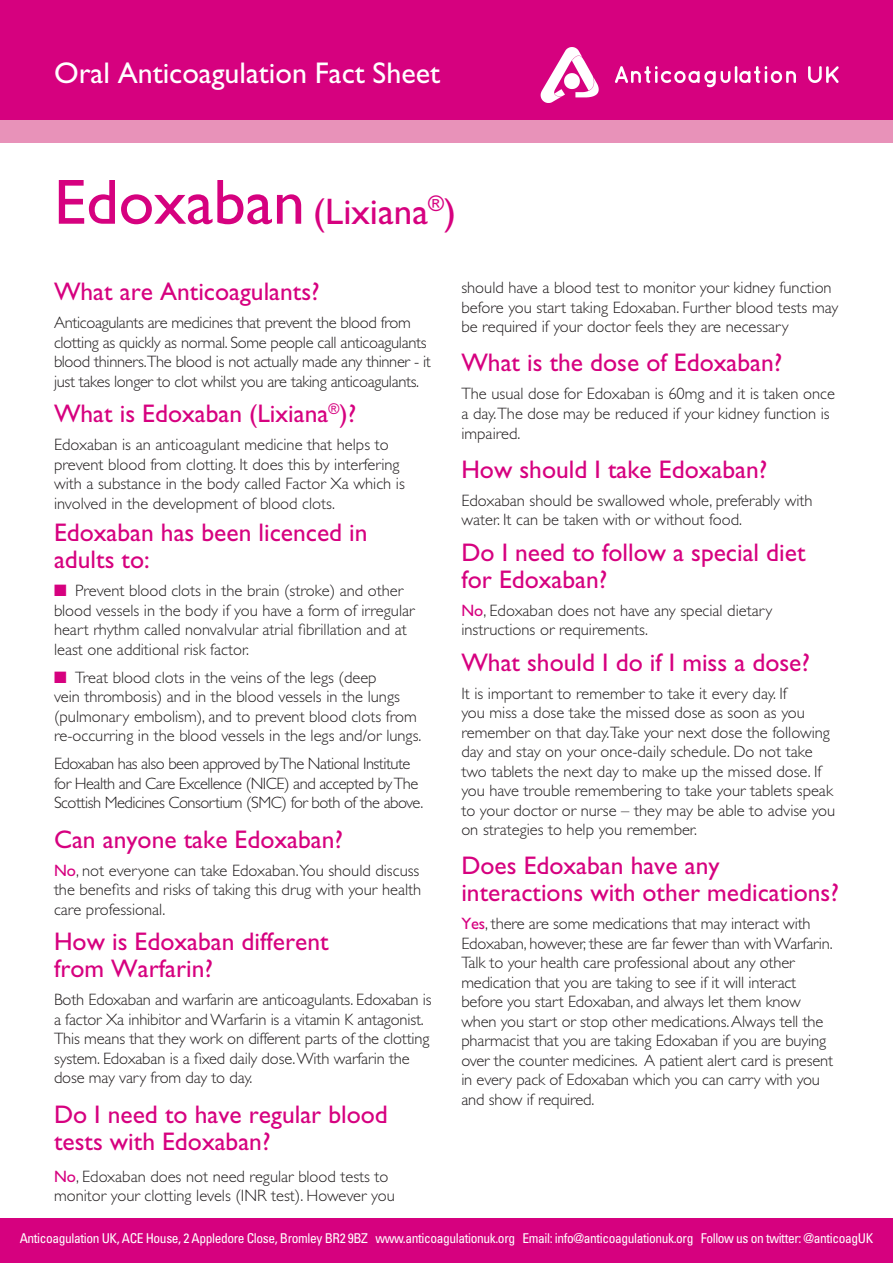
<style>
.page{position:relative;width:893px;height:1263px;background:#fff}
.page>*{position:absolute;margin:0;border:0;box-sizing:border-box;transform-origin:0 0}
.t1{font:37.05px "Gill Sans";color:#d6017f}
.t2{font:30px "Gill Sans";color:#fff}
.t3{font:25.5px/27px "Gill Sans";color:#d6017f}
.t4{font:300 16.5px/19.5px "Gill Sans";color:#231f20}
.t5{font:300 16.5px/19.5px "Gill Sans";letter-spacing:-.02em;color:#231f20}
.t6{font:300 16.5px/19.5px "Gill Sans";letter-spacing:-.03em;color:#231f20}
.t7{font:condensed 13.5px "Univers";letter-spacing:-.03em;color:#fff}
.s1{font-size:64.05px}
.s2{color:#d6017f}
.s3{font-weight:400;color:#d6017f}
</style>
<div class="page">
<div style="left:0;top:15px;width:893px;height:127px;background:#e892b9"></div>
<div style="left:0;top:0;width:893px;height:119px;background:#d6017f"></div>
<div style="left:0;top:1218px;width:893px;height:45px;background:#d6017f"></div>
<img style="left:540px;top:47px;width:299px;height:56px">
<h2 class="t2" style="left:54px;top:56px;width:388px">Oral Anticoagulation Fact Sheet</h2>
<h1 class="t1" style="left:54px;top:190px;width:404px"><span class="s1">Edoxaban</span> (Lixiana<sup>®</sup>)</h1>
<h3 class="t3" style="left:54px;top:278px;width:267px">What are Anticoagulants?</h3>
<p class="t5" style="left:54px;top:313px;width:378px">Anticoagulants are medicines that prevent the blood from clotting as quickly as normal. Some people call anticoagulants blood thinners.The blood is not actually made any thinner - it just takes longer to clot whilst you are taking anticoagulants.</p>
<h3 class="t3" style="left:54px;top:400px;width:304px">What is Edoxaban (Lixiana<sup>®</sup>)?</h3>
<p class="t4" style="left:54px;top:435px;width:352px">Edoxaban is an anticoagulant medicine that helps to prevent blood from clotting. It does this by interfering with a substance in the body called Factor Xa which is involved in the development of blood clots.</p>
<h3 class="t3" style="left:54px;top:519px;width:315px">Edoxaban has been licenced in adults to:</h3>
<p class="t4" style="left:54px;top:581px;width:362px"><span class="s2">■</span> Prevent blood clots in the brain (stroke) and other blood vessels in the body if you have a form of irregular heart rhythm called nonvalvular atrial fibrillation and at least one additional risk factor.</p>
<p class="t4" style="left:54px;top:667px;width:369px"><span class="s2">■</span> Treat blood clots in the veins of the legs (deep<br>vein thrombosis) and in the blood vessels in the lungs (pulmonary embolism), and to prevent blood clots from re-occurring in the blood vessels in the legs and/or lungs.</p>
<p class="t6" style="left:54px;top:754px;width:371px">Edoxaban has also been approved by The National Institute for Health and Care Excellence (NICE) and accepted by The<br>Scottish Medicines Consortium (SMC) for both of the above.</p>
<h3 class="t3" style="left:54px;top:826px;width:290px">Can anyone take Edoxaban?</h3>
<p class="t4" style="left:54px;top:861px;width:369px;text-align:justify"><span class="s3">No</span>, not everyone can take Edoxaban.You should discuss the benefits and risks of taking this drug with your health care professional.</p>
<h3 class="t3" style="left:54px;top:928px;width:276px">How is Edoxaban different from Warfarin?</h3>
<p class="t4" style="left:54px;top:990px;width:379px">Both Edoxaban and warfarin are anticoagulants. Edoxaban is a factor Xa inhibitor and Warfarin is a vitamin K antagonist.<br>This means that they work on different parts of the clotting system. Edoxaban is a fixed daily dose. With warfarin the dose may vary from day to day.</p>
<h3 class="t3" style="left:54px;top:1100px;width:335px">Do I need to have regular blood tests with Edoxaban?</h3>
<p class="t4" style="left:54px;top:1166px;width:342px"><span class="s3">No</span>, Edoxaban does not need regular blood tests to monitor your clotting levels (INR test). However you</p>
<p class="t4" style="left:461px;top:278px;width:379px">should have a blood test to monitor your kidney function before you start taking Edoxaban. Further blood tests may be required if your doctor feels they are necessary</p>
<h3 class="t3" style="left:461px;top:349px;width:322px">What is the dose of Edoxaban?</h3>
<p class="t4" style="left:461px;top:384px;width:375px">The usual dose for Edoxaban is 60mg and it is taken once a day.The dose may be reduced if your kidney function is impaired.</p>
<h3 class="t3" style="left:461px;top:455px;width:307px">How should I take Edoxaban?</h3>
<p class="t4" style="left:461px;top:490px;width:353px">Edoxaban should be swallowed whole, preferably with water. It can be taken with or without food.</p>
<h3 class="t3" style="left:461px;top:538px;width:346px">Do I need to follow a special diet for Edoxaban?</h3>
<p class="t4" style="left:461px;top:600px;width:312px"><span class="s3">No</span>, Edoxaban does not have any special dietary instructions or requirements.</p>
<h3 class="t3" style="left:461px;top:648px;width:350px">What should I do if I miss a dose?</h3>
<p class="t4" style="left:461px;top:683px;width:375px">It is important to remember to take it every day. If<br>you miss a dose take the missed dose as soon as you remember on that day.Take your next dose the following day and stay on your once-daily schedule. Do not take two tablets the next day to make up the missed dose. If you have trouble remembering to take your tablets speak to your doctor or nurse – they may be able to advise you on strategies to help you remember.</p>
<h3 class="t3" style="left:461px;top:852px;width:379px">Does Edoxaban have any interactions with other medications?</h3>
<p class="t4" style="left:461px;top:914px;width:373px"><span class="s3">Yes</span>, there are some medications that may interact with Edoxaban, however, these are far fewer than with Warfarin.<br>Talk to your health care professional about any other medication that you are taking to see if it will interact before you start Edoxaban, and always let them know when you start or stop other medications. Always tell the pharmacist that you are taking Edoxaban if you are buying over the counter medicines. A patient alert card is present in every pack of Edoxaban which you can carry with you and show if required.</p>
<p class="t7" style="left:20px;top:1230px;width:855px">Anticoagulation UK, ACE House, 2 Appledore Close, Bromley BR2 9BZ www.anticoagulationuk.org Email: info@anticoagulationuk.org Follow us on twitter: @anticoagUK</p>
</div>
